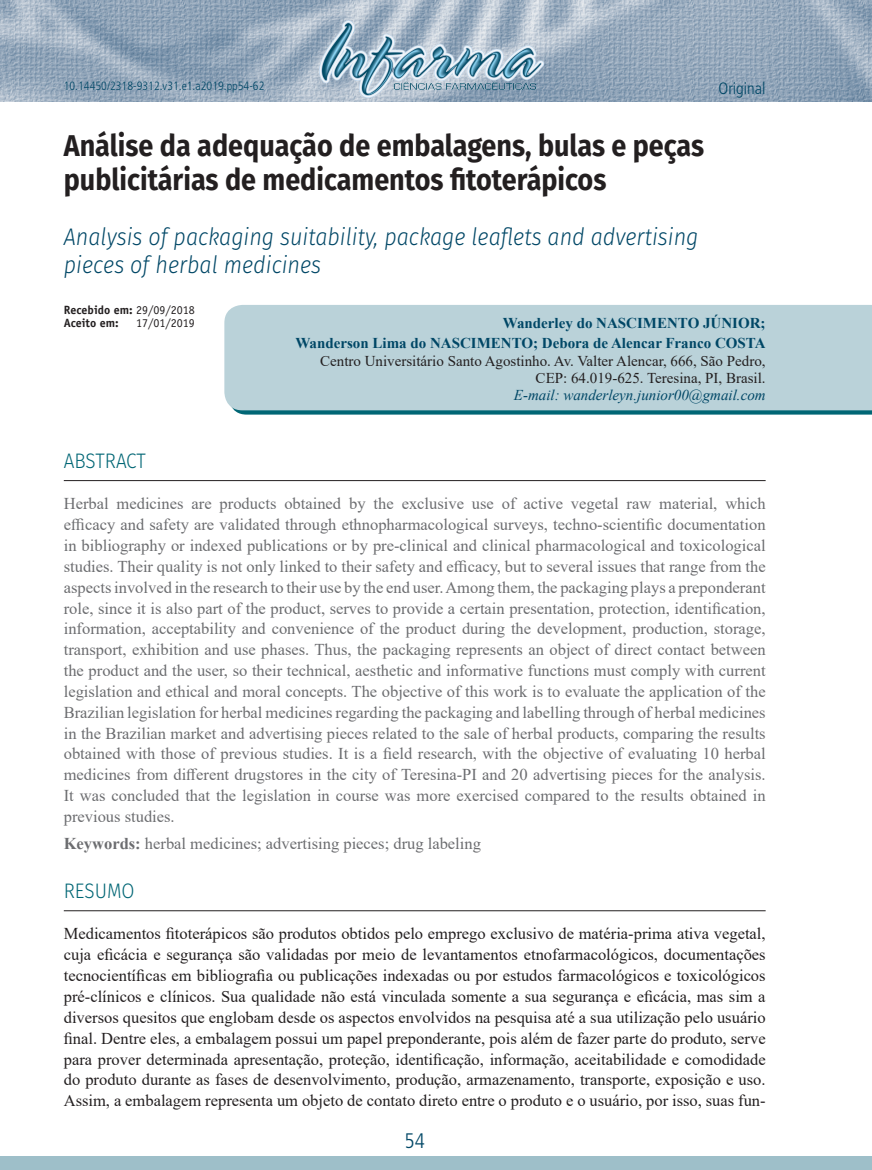
<style>
.page{position:relative;width:872px;height:1170px;background:#fff}
.page>*{position:absolute;margin:0;border:0;box-sizing:border-box;transform-origin:0 0}
.t1{font:700 30px/34.5px "Fira Sans";color:#231f20;scale:.9 1}
.t2{font:italic 300 24px/27.6px "Fira Sans";color:#004766;scale:.9 1}
.t3{font:300 21px "Fira Sans";color:#006675;scale:.9 1}
.t4{font:300 condensed 21px "Frutiger";color:#004766}
.t5{font:16.5px/20.9px "Times New Roman";color:#6c6d70;text-align:justify}
.t6{font:16.5px/20.9px "Times New Roman";color:#231f20;text-align:justify}
.t7{font:300 condensed 16.5px "Frutiger";color:#004766}
.t8{font:15px "Times New Roman";color:#231f20}
.t9{font:700 15px "Times New Roman";color:#004766}
.t10{font:italic 15px "Times New Roman";color:#004766}
.t11{font:300 condensed 12px "Frutiger";color:#004766}
.t12{font:700 12px "Officina Sans Std";color:#231f20}
.t13{font:12px "Officina Sans Std";color:#231f20}
.s1{font-weight:400}
.s2{font-weight:700}
</style>
<div class="page">
<img style="left:0;top:0;width:872px;height:101px">
<div style="left:0;top:1155px;width:872px;height:14px;background:#9ebfc9"></div>
<img style="left:319px;top:20px;width:225px;height:77px">
<svg style="left:234px;top:410px;width:638px;height:4px;background:#116f7e"></svg>
<div style="left:224px;top:305px;width:648px;height:105px;background:#bad2d9"></div>
<hr style="left:64px;top:480px;width:701px;height:1px;background:#231f20">
<hr style="left:64px;top:910px;width:701px;height:1px;background:#231f20">
<p class="t11" style="left:64px;top:79px;width:202px">10.14450/2318-9312.v31.e1.a2019.pp54-62</p>
<p class="t7" style="left:718px;top:79px;width:49px">Original</p>
<p class="t1" style="left:64px;top:126px;width:713px">Análise da adequação de embalagens, bulas e peças publicitárias de medicamentos fitoterápicos</p>
<p class="t2" style="left:64px;top:223px;width:706px">Analysis of packaging suitability, package leaflets and advertising pieces of herbal medicines</p>
<p class="t9" style="left:503px;top:312px;width:264px">Wanderley do NASCIMENTO JÚNIOR;</p>
<p class="t9" style="left:295px;top:332px;width:472px">Wanderson Lima do NASCIMENTO; Debora de Alencar Franco COSTA</p>
<p class="t8" style="left:320px;top:350px;width:447px">Centro Universitário Santo Agostinho. Av. Valter Alencar, 666, São Pedro,</p>
<p class="t8" style="left:535px;top:367px;width:231px">CEP: 64.019-625. Teresina, PI, Brasil.</p>
<p class="t10" style="left:514px;top:384px;width:253px">E-mail: wanderleyn.junior00@gmail.com</p>
<p class="t12" style="left:64px;top:302px;width:132px">Recebido em: <span class="s1">29/09/2018</span></p>
<p class="t12" style="left:64px;top:316px;width:56px">Aceito em:</p>
<p class="t13" style="left:136px;top:316px;width:60px">17/01/2019</p>
<p class="t3" style="left:64px;top:445px;width:93px">ABSTRACT</p>
<p class="t5" style="left:64px;top:493px;width:703px">Herbal medicines are products obtained by the exclusive use of active vegetal raw material, which efficacy and safety are validated through ethnopharmacological surveys, techno-scientific documentation in bibliography or indexed publications or by pre-clinical and clinical pharmacological and toxicological studies. Their quality is not only linked to their safety and efficacy, but to several issues that range from the aspects involved in the research to their use by the end user. Among them, the packaging plays a preponderant role, since it is also part of the product, serves to provide a certain presentation, protection, identification, information, acceptability and convenience of the product during the development, production, storage, transport, exhibition and use phases. Thus, the packaging represents an object of direct contact between the product and the user, so their technical, aesthetic and informative functions must comply with current legislation and ethical and moral concepts. The objective of this work is to evaluate the application of the Brazilian legislation for herbal medicines regarding the packaging and labelling through of herbal medicines in the Brazilian market and advertising pieces related to the sale of herbal products, comparing the results obtained with those of previous studies. It is a field research, with the objective of evaluating 10 herbal medicines from different drugstores in the city of Teresina-PI and 20 advertising pieces for the analysis.<br>It was concluded that the legislation in course was more exercised compared to the results obtained in previous studies.</p>
<p class="t5" style="left:64px;top:832px;width:419px"><span class="s2">Keywords:</span> herbal medicines; advertising pieces; drug labeling</p>
<p class="t3" style="left:64px;top:875px;width:80px">RESUMO</p>
<p class="t6" style="left:64px;top:922px;width:703px">Medicamentos fitoterápicos são produtos obtidos pelo emprego exclusivo de matéria-prima ativa vegetal, cuja eficácia e segurança são validadas por meio de levantamentos etnofarmacológicos, documentações tecnocientíficas em bibliografia ou publicações indexadas ou por estudos farmacológicos e toxicológicos pré-clínicos e clínicos. Sua qualidade não está vinculada somente a sua segurança e eficácia, mas sim a diversos quesitos que englobam desde os aspectos envolvidos na pesquisa até a sua utilização pelo usuário final. Dentre eles, a embalagem possui um papel preponderante, pois além de fazer parte do produto, serve para prover determinada apresentação, proteção, identificação, informação, aceitabilidade e comodidade do produto durante as fases de desenvolvimento, produção, armazenamento, transporte, exposição e uso.<br>Assim, a embalagem representa um objeto de contato direto entre o produto e o usuário, por isso, suas fun-</p>
<p class="t4" style="left:404px;top:1128px;width:22px">54</p>
</div>
